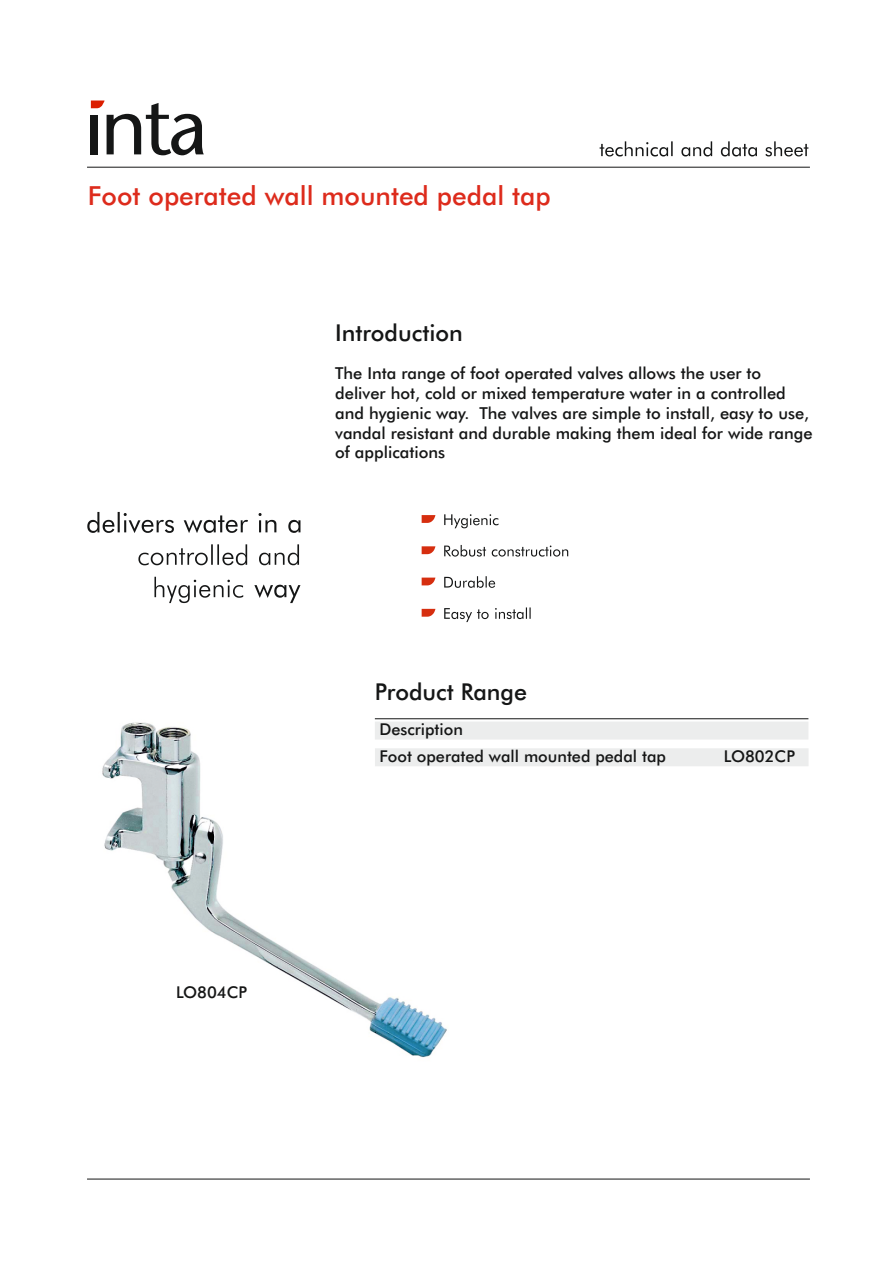
<style>
.page{position:relative;width:893px;height:1263px;background:#fff}
.page>*{position:absolute;margin:0;border:0;box-sizing:border-box;transform-origin:0 0}
.t1{font:500 26.25px "Futura BT";color:#dd2b1c}
.t2{font:500 23.25px "Futura BT";color:#151616}
.t3{font:500 16.5px/19.8px "Futura BT";color:#151616}
.t4{font:500 16.35px/27.2px "Futura BT";color:#151616}
</style>
<div class="page">
<hr style="left:87px;top:167px;width:723px;height:1px;background:#151616">
<svg style="left:600px;top:141px;width:208px;height:15px"></svg>
<svg style="left:87px;top:512px;width:213px;height:21px"></svg>
<svg style="left:138px;top:544px;width:161px;height:21px"></svg>
<svg style="left:154px;top:577px;width:89px;height:26px"></svg>
<svg style="left:254px;top:585px;width:46px;height:18px"></svg>
<svg style="left:422px;top:515px;width:13px;height:8px"></svg>
<svg style="left:444px;top:514px;width:54px;height:14px"></svg>
<svg style="left:422px;top:546px;width:13px;height:8px"></svg>
<svg style="left:444px;top:545px;width:124px;height:12px"></svg>
<svg style="left:422px;top:578px;width:13px;height:7px"></svg>
<svg style="left:444px;top:576px;width:51px;height:12px"></svg>
<svg style="left:422px;top:609px;width:13px;height:8px"></svg>
<svg style="left:444px;top:607px;width:87px;height:15px"></svg>
<hr style="left:87px;top:1179px;width:723px;height:1px;background:#151616">
<svg style="left:91px;top:100px;width:113px;height:55px"></svg>
<img style="left:102px;top:718px;width:370px;height:340px">
<hr style="left:375px;top:718px;width:433px;height:1px;background:#151616">
<div style="left:375px;top:721px;width:433px;height:18px;background:#eceded"></div>
<div style="left:375px;top:748px;width:433px;height:18px;background:#eceded"></div>
<h1 class="t1" style="left:88px;top:185px;width:465px">Foot operated wall mounted pedal tap</h1>
<h2 class="t2" style="left:335px;top:324px;width:129px">Introduction</h2>
<p class="t3" style="left:335px;top:365px;width:479px">The Inta range of foot operated valves allows the user to deliver hot, cold or mixed temperature water in a controlled and hygienic way. The valves are simple to install, easy to use, vandal resistant and durable making them ideal for wide range of applications</p>
<p class="t4" style="left:176px;top:980px;width:73px">LO804CP</p>
<h2 class="t2" style="left:375px;top:682px;width:154px">Product Range</h2>
<p class="t4" style="left:379px;top:717px;width:288px">Description<br>Foot operated wall mounted pedal tap</p>
<p class="t4" style="left:724px;top:744px;width:73px">LO802CP</p>
</div>
